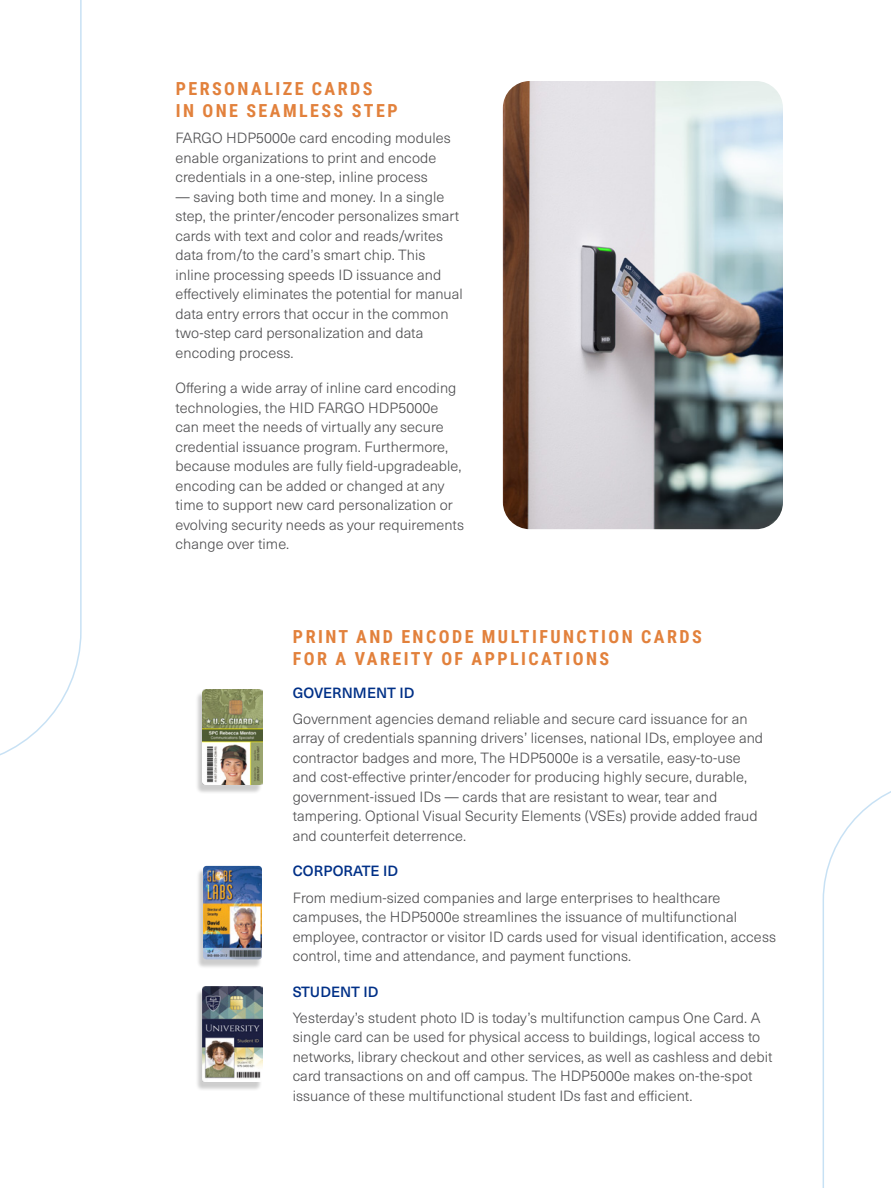
<style>
.page{position:relative;width:891px;height:1188px;background:#fff}
.page>*{position:absolute;margin:0;border:0;box-sizing:border-box;transform-origin:0 0}
.br_small_section_subhead_body_-_orange_N{font:700 18px/21.6px "Roboto Condensed";letter-spacing:.135em;color:#e2813c}
.br_main_body_N{font:300 14.55px/19.5px "Neue Haas Unica Pro";letter-spacing:.005em;color:#4d4d4f}
.br_main_body_N-2{font:500 14.55px "Neue Haas Unica Pro";letter-spacing:.005em;color:#003087}
</style>
<div class="page">
<svg style="left:0;top:0;width:82px;height:756px"></svg>
<img style="left:503px;top:81px;width:280px;height:448px">
<div style="left:196px;top:989px;width:66px;height:102px;background:#000;opacity:.2"></div>
<img style="left:202px;top:987px;width:60px;height:95px">
<div style="left:196px;top:868px;width:66px;height:101px;background:#000;opacity:.2"></div>
<img style="left:203px;top:866px;width:59px;height:93px">
<div style="left:196px;top:691px;width:66px;height:103px;background:#000;opacity:.2"></div>
<img style="left:202px;top:689px;width:60px;height:96px">
<svg style="left:822px;top:791px;width:69px;height:397px"></svg>
<h3 class="br_small_section_subhead_body_-_orange_N" style="left:176px;top:77px;width:223px">PERSONALIZE CARDS<br>IN ONE SEAMLESS STEP</h3>
<p class="br_main_body_N" style="left:176px;top:129px;width:277px">FARGO HDP5000e card encoding modules enable organizations to print and encode credentials in a one-step, inline process</p>
<p class="br_main_body_N" style="left:176px;top:187px;width:289px">— saving both time and money. In a single step, the printer/encoder personalizes smart cards with text and color and reads/writes data from/to the card’s smart chip. This inline processing speeds ID issuance and effectively eliminates the potential for manual data entry errors that occur in the common two-step card personalization and data encoding process.</p>
<p class="br_main_body_N" style="left:176px;top:378px;width:290px">Offering a wide array of inline card encoding technologies, the HID FARGO HDP5000e can meet the needs of virtually any secure credential issuance program. Furthermore, because modules are fully field-upgradeable, encoding can be added or changed at any time to support new card personalization or evolving security needs as your requirements change over time.</p>
<h3 class="br_small_section_subhead_body_-_orange_N" style="left:293px;top:625px;width:410px">PRINT AND ENCODE MULTIFUNCTION CARDS<br>FOR A VAREITY OF APPLICATIONS</h3>
<p class="br_main_body_N-2" style="left:293px;top:684px;width:123px">GOVERNMENT ID</p>
<p class="br_main_body_N" style="left:293px;top:709px;width:472px">Government agencies demand reliable and secure card issuance for an array of credentials spanning drivers’ licenses, national IDs, employee and contractor badges and more, The HDP5000e is a versatile, easy-to-use and cost-effective printer/encoder for producing highly secure, durable, government-issued IDs — cards that are resistant to wear, tear and tampering. Optional Visual Security Elements (VSEs) provide added fraud and counterfeit deterrence.</p>
<p class="br_main_body_N-2" style="left:293px;top:862px;width:107px">CORPORATE ID</p>
<p class="br_main_body_N" style="left:293px;top:888px;width:485px">From medium-sized companies and large enterprises to healthcare campuses, the HDP5000e streamlines the issuance of multifunctional employee, contractor or visitor ID cards used for visual identification, access control, time and attendance, and payment functions.</p>
<p class="br_main_body_N-2" style="left:293px;top:983px;width:87px">STUDENT ID</p>
<p class="br_main_body_N" style="left:293px;top:1008px;width:481px">Yesterday’s student photo ID is today’s multifunction campus One Card. A single card can be used for physical access to buildings, logical access to networks, library checkout and other services, as well as cashless and debit card transactions on and off campus. The HDP5000e makes on-the-spot issuance of these multifunctional student IDs fast and efficient.</p>
</div>
